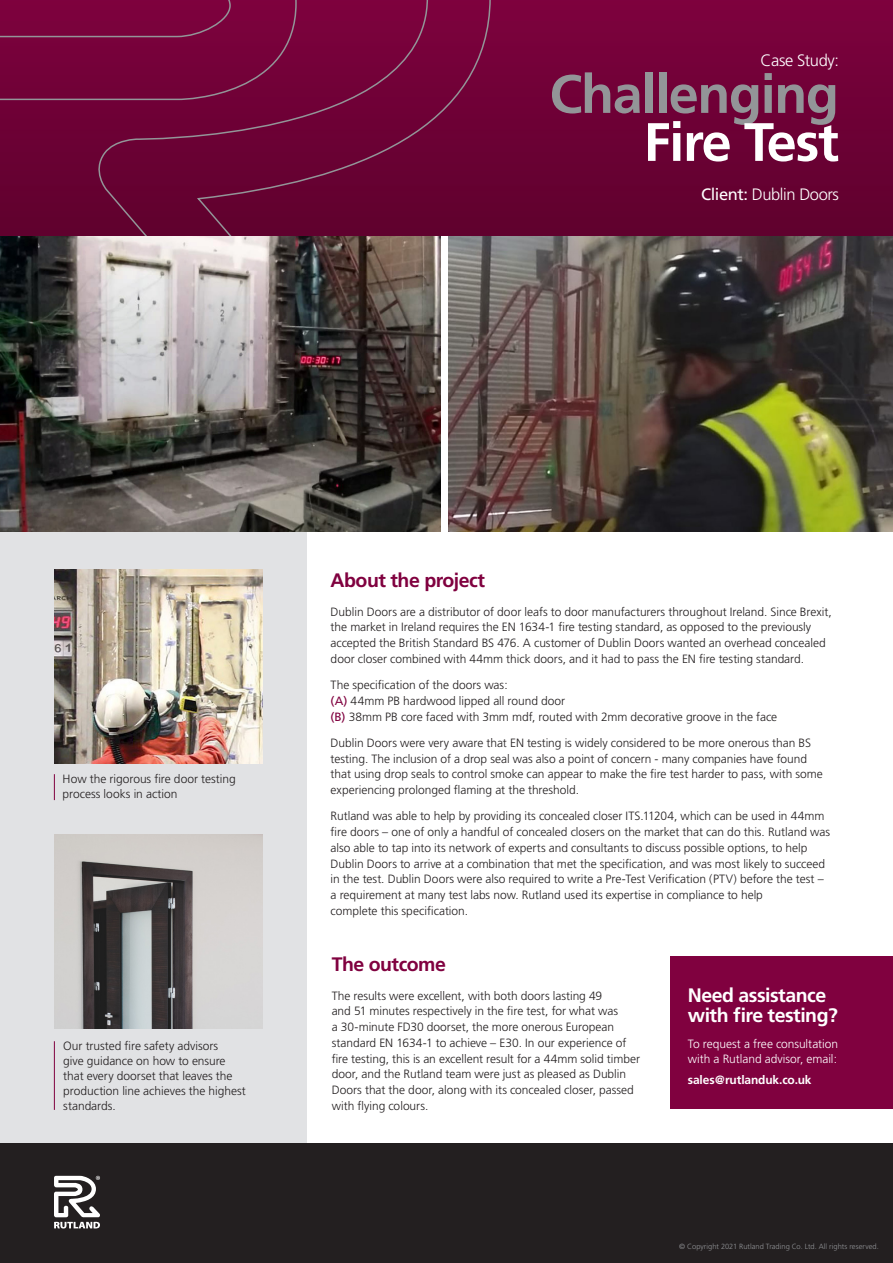
<style>
.page{position:relative;width:893px;height:1263px;background:#fff}
.page>*{position:absolute;margin:0;border:0;box-sizing:border-box;transform-origin:0 0}
.t1{font:700 54px "Frutiger";letter-spacing:-.025em;color:#939598}
.t2{font:700 54px "Frutiger";letter-spacing:-.025em;color:#fff}
.t3{font:700 19.5px/19.5px "Frutiger";letter-spacing:-.025em;color:#fff}
.t4{font:700 19.5px "Frutiger";letter-spacing:-.025em;color:#80013f}
.t5{font:300 16.5px "Frutiger";letter-spacing:-.025em;color:#fff}
.t6{font:300 12px/15.8px "Frutiger";letter-spacing:-.005em;color:#231f20}
.t7{font:300 12px/15px "Frutiger";letter-spacing:-.005em;color:#fff}
.t8{font:700 12px "Frutiger";letter-spacing:-.015em;color:#fff}
.t9{font:300 7.5px "Frutiger";letter-spacing:.005em;color:#939598}
.s1{font-weight:400}
.s2{font-weight:400;color:#80013f}
</style>
<div class="page">
<div style="left:0;top:0;width:893px;height:236px;background:linear-gradient(to bottom,#7d013e,#5f012e)"></div>
<svg style="left:0;top:0;width:562px;height:236px;background:#6e0337"></svg>
<div style="left:670px;top:956px;width:223px;height:153px;background:#80013f"></div>
<div style="left:0;top:530px;width:306px;height:613px;background:#e1e2e4"></div>
<div style="left:0;top:1144px;width:893px;height:119px;background:#231f20"></div>
<svg style="left:54px;top:1176px;width:46px;height:52px"></svg>
<img style="left:54px;top:834px;width:208px;height:195px">
<img style="left:448px;top:236px;width:445px;height:295px">
<img style="left:54px;top:570px;width:208px;height:193px">
<img style="left:0;top:236px;width:441px;height:295px">
<svg style="left:54px;top:774px;width:1px;height:26px"></svg>
<hr style="left:54px;top:1041px;width:1px;height:69px;background:#80013f">
<p class="t5" style="left:761px;top:51px;width:80px">Case Study:</p>
<p class="t1" style="left:549px;top:62px;width:291px">Challenging</p>
<p class="t2" style="left:644px;top:110px;width:197px">Fire Test</p>
<p class="t5" style="left:701px;top:185px;width:139px"><span class="s1">Client:</span> Dublin Doors</p>
<p class="t6" style="left:63px;top:771px;width:175px;line-height:15px">How the rigorous fire door testing process looks in action</p>
<p class="t4" style="left:331px;top:569px;width:156px">About the project</p>
<p class="t6" style="left:331px;top:604px;width:503px">Dublin Doors are a distributor of door leafs to door manufacturers throughout Ireland. Since Brexit, the market in Ireland requires the EN 1634-1 fire testing standard, as opposed to the previously accepted the British Standard BS 476. A customer of Dublin Doors wanted an overhead concealed door closer combined with 44mm thick doors, and it had to pass the EN fire testing standard.</p>
<p class="t6" style="left:331px;top:677px;width:179px">The specification of the doors was:</p>
<p class="t6" style="left:331px;top:693px;width:236px"><span class="s2">(A)</span> 44mm PB hardwood lipped all round door</p>
<p class="t6" style="left:331px;top:709px;width:448px"><span class="s2">(B)</span> 38mm PB core faced with 3mm mdf, routed with 2mm decorative groove in the face</p>
<p class="t6" style="left:331px;top:735px;width:494px">Dublin Doors were very aware that EN testing is widely considered to be more onerous than BS testing. The inclusion of a drop seal was also a point of concern - many companies have found that using drop seals to control smoke can appear to make the fire test harder to pass, with some experiencing prolonged flaming at the threshold.</p>
<p class="t6" style="left:331px;top:809px;width:501px">Rutland was able to help by providing its concealed closer ITS.11204, which can be used in 44mm fire doors – one of only a handful of concealed closers on the market that can do this. Rutland was also able to tap into its network of experts and consultants to discuss possible options, to help Dublin Doors to arrive at a combination that met the specification, and was most likely to succeed in the test. Dublin Doors were also required to write a Pre-Test Verification (PTV) before the test –</p>
<p class="t6" style="left:331px;top:887px;width:434px">a requirement at many test labs now. Rutland used its expertise in compliance to help</p>
<p class="t6" style="left:331px;top:903px;width:139px">complete this specification.</p>
<p class="t4" style="left:332px;top:953px;width:116px">The outcome</p>
<p class="t6" style="left:332px;top:988px;width:310px">The results were excellent, with both doors lasting 49<br>and 51 minutes respectively in the fire test, for what was<br>a 30-minute FD30 doorset, the more onerous European standard EN 1634-1 to achieve – E30. In our experience of fire testing, this is an excellent result for a 44mm solid timber door, and the Rutland team were just as pleased as Dublin Doors that the door, along with its concealed closer, passed with flying colours.</p>
<p class="t3" style="left:688px;top:986px;width:152px">Need assistance with fire testing?</p>
<p class="t6" style="left:63px;top:1038px;width:184px;line-height:15px">Our trusted fire safety advisors<br>give guidance on how to ensure that every doorset that leaves the production line achieves the highest standards.</p>
<p class="t7" style="left:688px;top:1037px;width:152px">To request a free consultation with a Rutland advisor, email:</p>
<p class="t8" style="left:688px;top:1073px;width:125px">sales@rutlanduk.co.uk</p>
<p class="t9" style="left:679px;top:1242px;width:201px">© Copyright 2021 Rutland Trading Co. Ltd. All rights reserved.</p>
</div>
